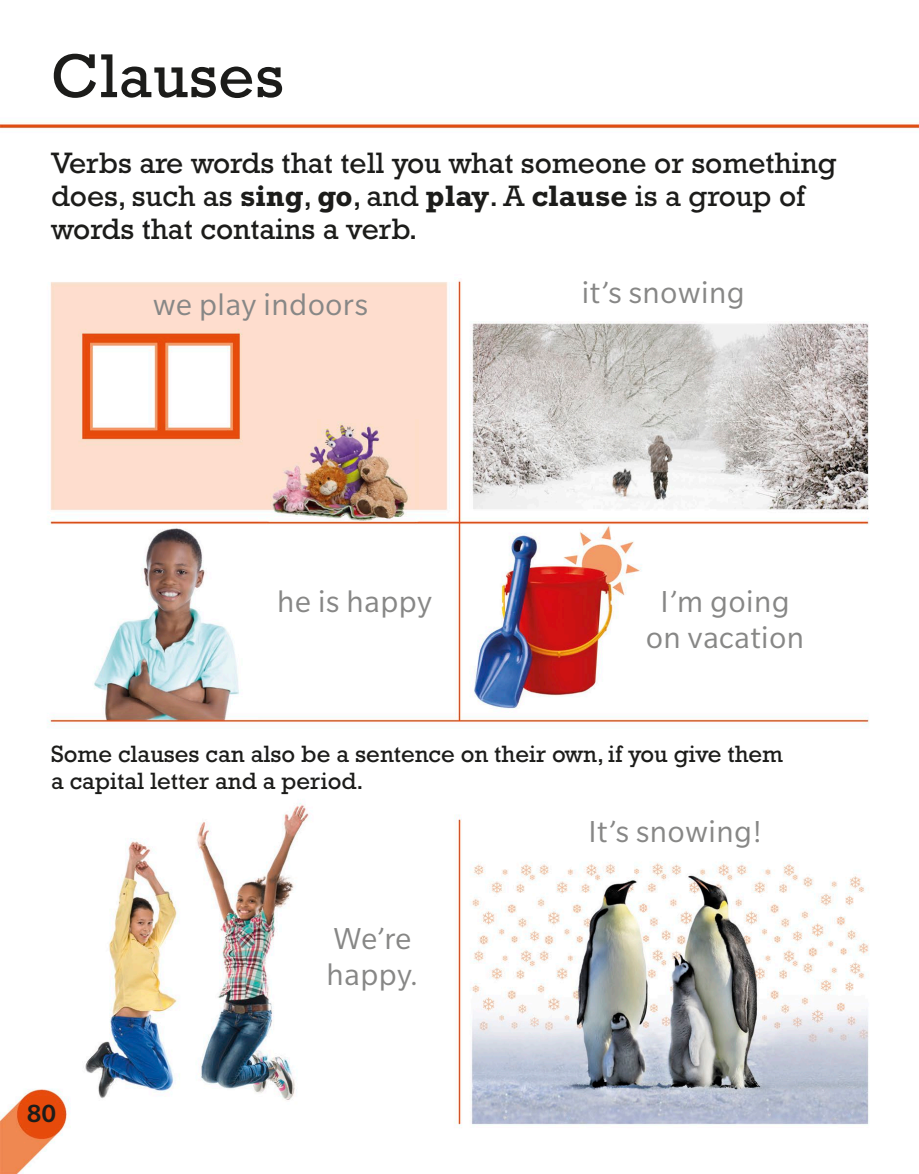
<style>
.page{position:relative;width:919px;height:1174px;background:#fff}
.page>*{position:absolute;margin:0;border:0;box-sizing:border-box;transform-origin:0 0}
.t1{font:63px "Rockwell Std";letter-spacing:.01em;color:#1c1c1a}
.t2{font:33px/36px "Slate Pro";letter-spacing:.02em;color:#878786}
.t3{font:30px/33px "Rockwell Std";color:#1c1c1a}
.t4{font:500 27px "Slate Pro";color:#1c1c1a}
.t5{font:24px/27px "Rockwell Std";color:#1c1c1a}
.s1{font-weight:700}
</style>
<div class="page">
<img style="left:0;top:124px;width:918px;height:1050px">
<h1 class="t1" style="left:51px;top:39px;width:234px">Clauses</h1>
<p class="t3" style="left:51px;top:146px;width:787px">Verbs are words that tell you what someone or something does, such as <span class="s1">sing</span>, <span class="s1">go</span>, and <span class="s1">play</span>. A <span class="s1">clause</span> is a group of words that contains a verb.</p>
<p class="t2" style="left:153px;top:286px;width:216px">we play indoors</p>
<p class="t2" style="left:277px;top:583px;width:156px">he is happy</p>
<p class="t2" style="left:581px;top:274px;width:164px">it’s snowing</p>
<p class="t2" style="left:646px;top:583px;width:159px;text-align:center">I’m going on vacation</p>
<p class="t5" style="left:51px;top:740px;width:733px">Some clauses can also be a sentence on their own, if you give them a capital letter and a period.</p>
<p class="t4" style="left:27px;top:1098px;width:31px">80</p>
<p class="t2" style="left:326px;top:920px;width:93px">We’re happy.</p>
<p class="t2" style="left:588px;top:813px;width:175px">It’s snowing!</p>
</div>
